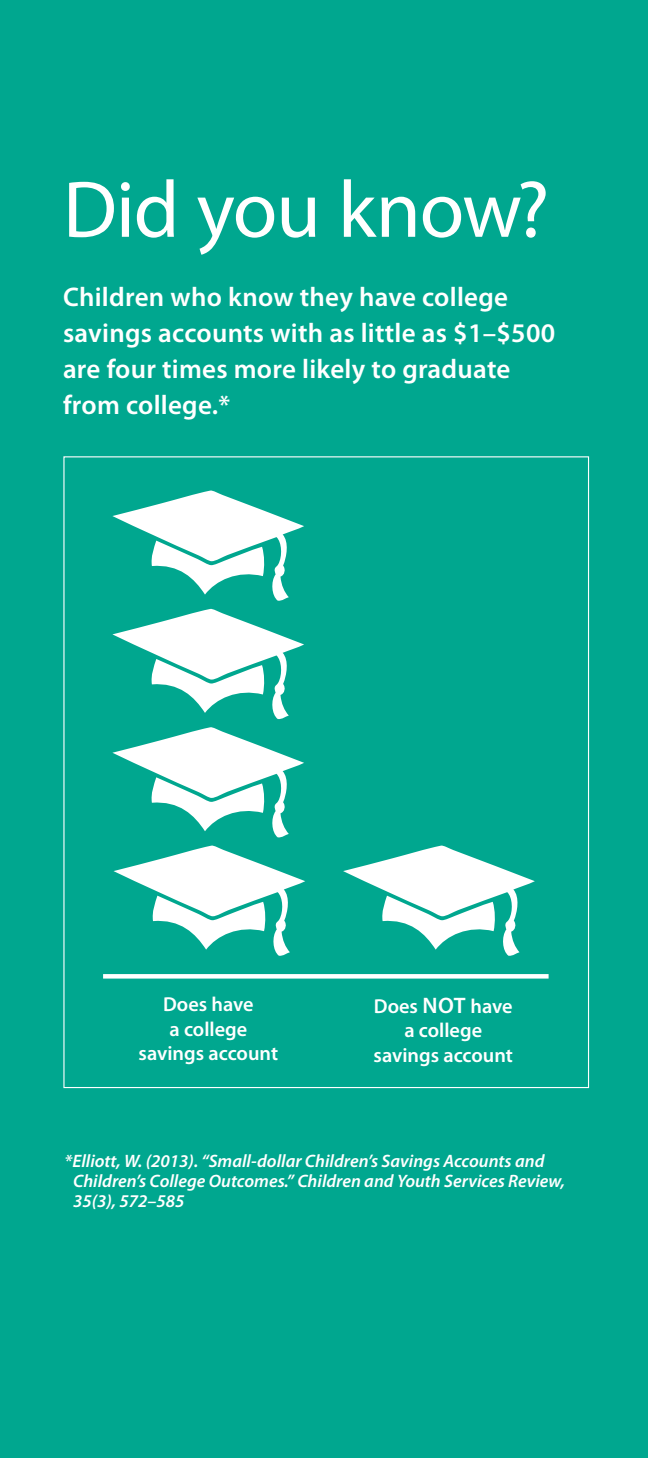
<style>
.page{position:relative;width:648px;height:1458px;background:#00a78f}
.page>*{position:absolute;margin:0;border:0;box-sizing:border-box;transform-origin:0 0}
.t1{font:81px "Myriad Pro";letter-spacing:-.015em;color:#fff}
.t2{font:600 27px/36px "Myriad Pro";letter-spacing:.01em;color:#fff}
.t3{font:600 20.25px/24.3px "Myriad Pro";color:#fff;text-align:center}
.t4{font:italic 600 18px/20.2px "Myriad Pro";color:#fff}
.s1{font-size:22.5px}
</style>
<div class="page">
<svg style="left:112px;top:608px;width:192px;height:111px"></svg>
<svg style="left:112px;top:490px;width:192px;height:111px"></svg>
<svg style="left:112px;top:727px;width:192px;height:111px"></svg>
<svg style="left:343px;top:845px;width:192px;height:111px"></svg>
<svg style="left:114px;top:845px;width:191px;height:111px"></svg>
<div style="left:103px;top:974px;width:446px;height:5px;background:#fff"></div>
<p class="t1" style="left:63px;top:160px;width:488px">Did you know?</p>
<p class="t2" style="left:63px;top:279px;width:494px">Children who know they have college savings accounts with as little as $1–$500 are four times more likely to graduate from college.*</p>
<p class="t3" style="left:139px;top:992px;width:141px">Does have<br>a college savings account</p>
<p class="t3" style="left:374px;top:994px;width:141px">Does <span class="s1">NOT</span> have a college savings account</p>
<p class="t4" style="left:73px;top:1150px;width:493px;text-indent:-9px">*Elliott, W. (2013). “Small-dollar Children’s Savings Accounts and<br>Children’s College Outcomes.” Children and Youth Services Review,<br>35(3), 572–585</p>
</div>
